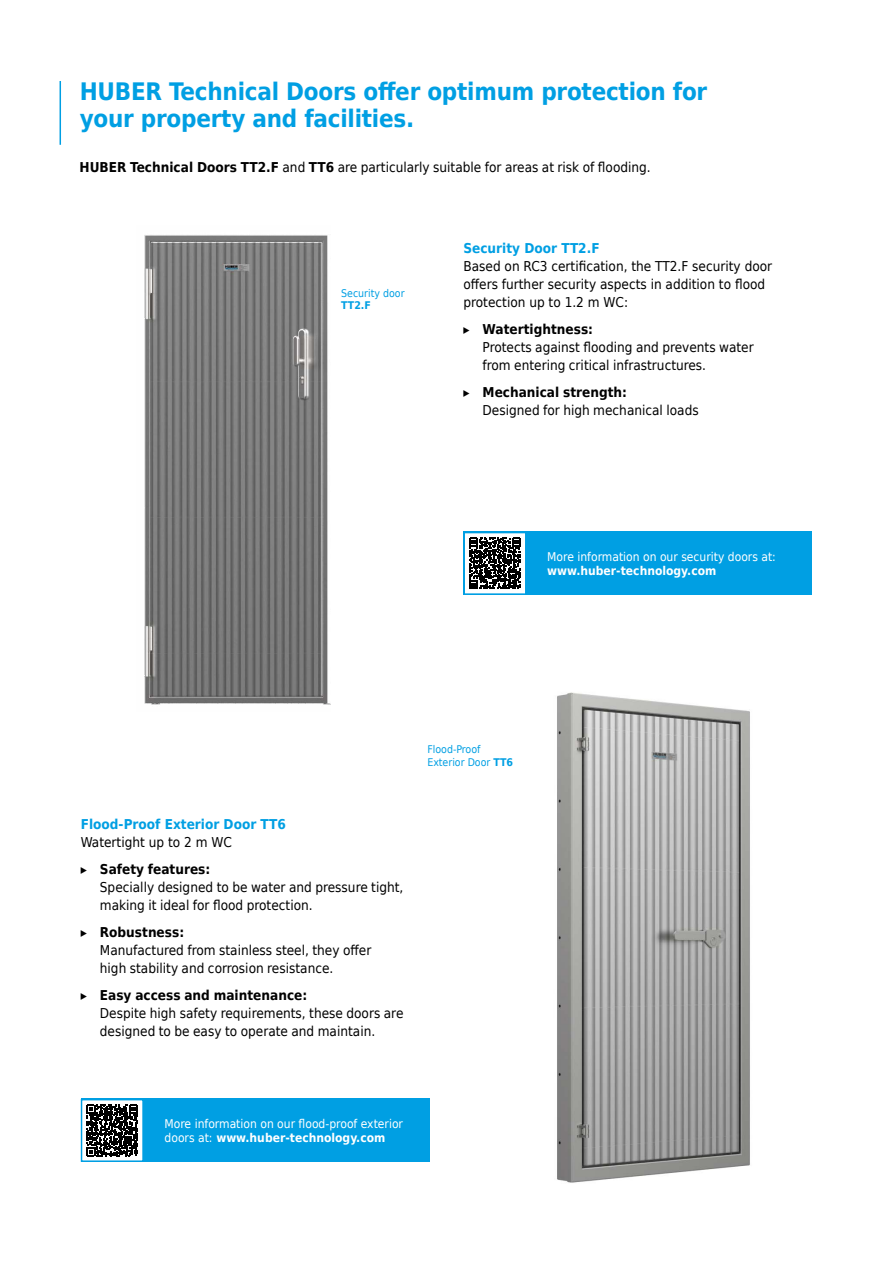
<style>
.page{position:relative;width:893px;height:1263px;background:#fff}
.page>*{position:absolute;margin:0;border:0;box-sizing:border-box;transform-origin:0 0}
.t1{font:700 24px/27px "Huber Tec";letter-spacing:-.01em;color:#009fe3}
.t2{font:13.5px/18px "Huber Tec";color:#000}
.t3{font:700 13.5px "Huber Tec";color:#009fe3}
.t4{font:12px/13.5px "Huber Tec";color:#fff}
.t5{font:700 12px "Huber Tec";color:#fff}
.t6{font:10.5px/12.6px "Huber Tec";color:#009fe3}
.t7{font:700 10.5px "Huber Tec";color:#009fe3}
.s1{font-weight:700}
</style>
<div class="page">
<img style="left:144px;top:235px;width:186px;height:470px">
<div style="left:81px;top:1099px;width:348px;height:63px;background:#009fe3"></div>
<div style="left:82px;top:1100px;width:61px;height:61px;background:#fff"></div>
<svg style="left:87px;top:1105px;width:51px;height:51px"></svg>
<div style="left:81px;top:1099px;width:63px;height:63px;border:1px solid #009fe3"></div>
<div style="left:463px;top:532px;width:349px;height:63px;background:#009fe3"></div>
<div style="left:464px;top:533px;width:62px;height:61px;background:#fff"></div>
<svg style="left:469px;top:538px;width:52px;height:51px"></svg>
<div style="left:463px;top:532px;width:63px;height:63px;border:1px solid #009fe3"></div>
<hr style="left:60px;top:81px;width:1px;height:64px;background:#009fe3">
<img style="left:557px;top:692px;width:193px;height:491px">
<h1 class="t1" style="left:80px;top:77px;width:629px">HUBER Technical Doors offer optimum protection for your property and facilities.</h1>
<p class="t2" style="left:80px;top:157px;width:573px"><span class="s1">HUBER Technical Doors TT2.F</span> and <span class="s1">TT6</span> are particularly suitable for areas at risk of flooding.</p>
<p class="t6" style="left:341px;top:286px;width:65px">Security door</p>
<p class="t7" style="left:341px;top:297px;width:31px">TT2.F</p>
<p class="t3" style="left:463px;top:237px;width:138px">Security Door TT2.F</p>
<p class="t2" style="left:463px;top:256px;width:310px">Based on RC3 certification, the TT2.F security door offers further security aspects in addition to flood protection up to 1.2 m WC:</p>
<p class="t2" style="left:483px;top:319px;width:273px;text-indent:-19px">▸ <span class="s1">Watertightness:<br></span>Protects against flooding and prevents water from entering critical infrastructures.</p>
<p class="t2" style="left:483px;top:382px;width:218px;text-indent:-19px">▸ <span class="s1">Mechanical strength:<br></span>Designed for high mechanical loads</p>
<p class="t4" style="left:547px;top:549px;width:230px">More information on our security doors at:</p>
<p class="t5" style="left:547px;top:560px;width:171px">www.huber-technology.com</p>
<p class="t3" style="left:81px;top:813px;width:207px">Flood-Proof Exterior Door TT6</p>
<p class="t2" style="left:81px;top:828px;width:153px;line-height:27px">Watertight up to 2 m WC ▸ <span class="s1">Safety features:</span></p>
<p class="t2" style="left:100px;top:877px;width:305px">Specially designed to be water and pressure tight, making it ideal for flood protection.</p>
<p class="t2" style="left:100px;top:922px;width:273px;text-indent:-19px">▸ <span class="s1">Robustness:<br></span>Manufactured from stainless steel, they offer high stability and corrosion resistance.</p>
<p class="t2" style="left:100px;top:985px;width:305px;text-indent:-19px">▸ <span class="s1">Easy access and maintenance:<br></span>Despite high safety requirements, these doors are designed to be easy to operate and maintain.</p>
<p class="t6" style="left:427px;top:743px;width:87px">Flood-Proof<br>Exterior Door <span class="s1">TT6</span></p>
<p class="t4" style="left:165px;top:1116px;width:240px">More information on our flood-proof exterior doors at: <span class="s1">www.huber-technology.com</span></p>
</div>
